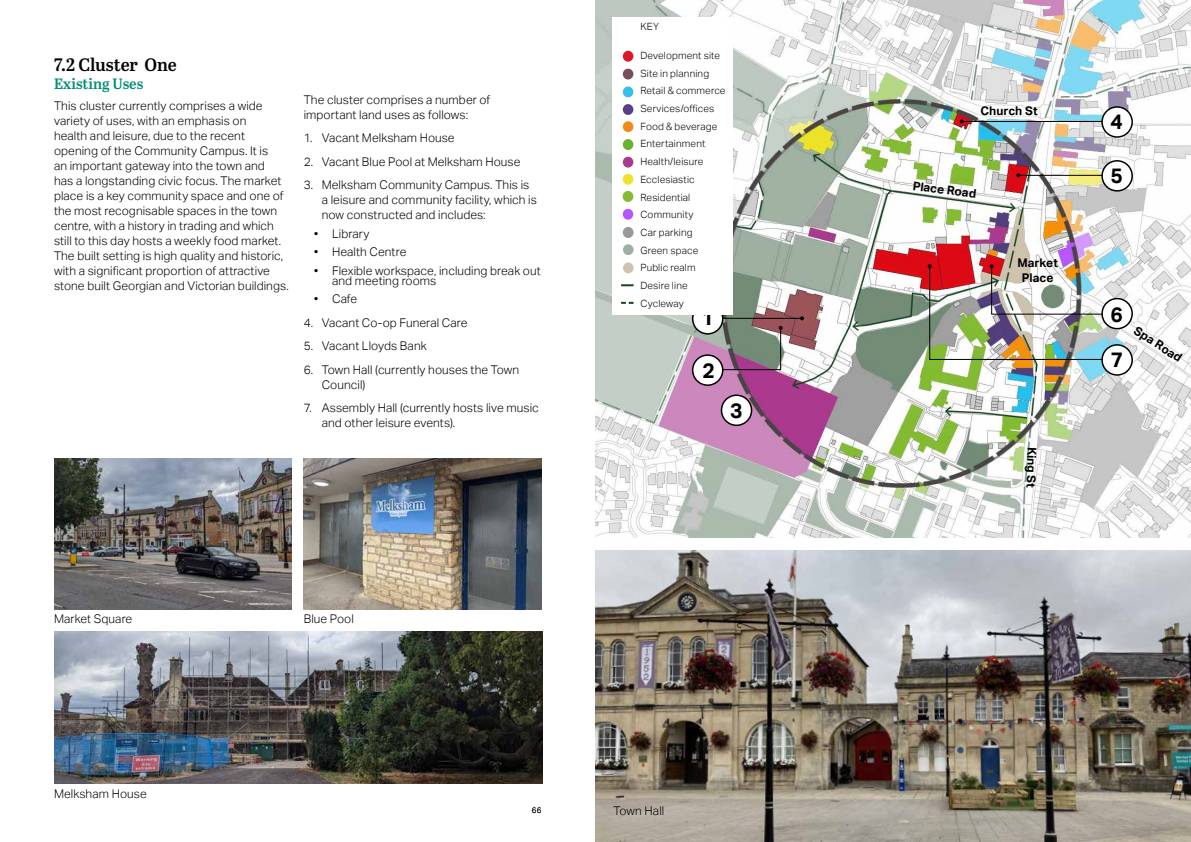
<style>
.page{position:relative;width:1191px;height:842px;background:#fff}
.page>*{position:absolute;margin:0;border:0;box-sizing:border-box;transform-origin:0 0}
.t1{font:700 21px/45.2px "AECOM Sans";color:#000}
.t2{font:18px "Abril Titling Sb";letter-spacing:-.005em;color:#000}
.t3{font:15px "Abril Titling Sb";color:#008f72}
.t4{font:300 12px/15px "AECOM Sans";letter-spacing:.005em;color:#000}
.t5{font:700 12px/15px "AECOM Sans";letter-spacing:.005em;color:#000;text-align:center}
.t6{font:300 10px/17.7px "AECOM Sans";letter-spacing:.015em;color:#000}
.t7{font:300 8px "AECOM Sans";letter-spacing:.015em;color:#000}
</style>
<div class="page">
<img style="left:595px;top:0;width:596px;height:537px">
<hr style="left:961px;top:121px;width:150px;height:1px;background:#000">
<svg style="left:959px;top:119px;width:4px;height:4px"></svg>
<hr style="left:716px;top:318px;width:86px;height:1px;background:#000">
<svg style="left:800px;top:316px;width:4px;height:4px"></svg>
<svg style="left:707px;top:326px;width:75px;height:45px;background:#857e81"></svg>
<div style="left:692px;top:304px;width:30px;height:30px;background:#fff;border-radius:50%"></div>
<div style="left:692px;top:303px;width:31px;height:32px;border:2px solid #000;border-radius:50%"></div>
<div style="left:692px;top:355px;width:30px;height:30px;background:#fff;border-radius:50%"></div>
<div style="left:692px;top:354px;width:31px;height:32px;border:2px solid #000;border-radius:50%"></div>
<div style="left:721px;top:395px;width:30px;height:30px;background:#fff;border-radius:50%"></div>
<div style="left:720px;top:394px;width:32px;height:32px;border:2px solid #000;border-radius:50%"></div>
<div style="left:1102px;top:107px;width:30px;height:30px;background:#fff;border-radius:50%"></div>
<div style="left:1101px;top:106px;width:31px;height:32px;border:2px solid #000;border-radius:50%"></div>
<hr style="left:1018px;top:175px;width:86px;height:1px;background:#000">
<svg style="left:1016px;top:173px;width:4px;height:4px"></svg>
<div style="left:1102px;top:161px;width:30px;height:30px;background:#fff;border-radius:50%"></div>
<div style="left:1101px;top:160px;width:31px;height:32px;border:2px solid #000;border-radius:50%"></div>
<img style="left:927px;top:264px;width:178px;height:96px">
<div style="left:1102px;top:299px;width:30px;height:30px;background:#fff;border-radius:50%"></div>
<div style="left:1101px;top:298px;width:31px;height:31px;border:2px solid #000;border-radius:50%"></div>
<div style="left:1102px;top:345px;width:30px;height:30px;background:#fff;border-radius:50%"></div>
<div style="left:1101px;top:344px;width:31px;height:32px;border:2px solid #000;border-radius:50%"></div>
<img style="left:54px;top:458px;width:238px;height:152px">
<img style="left:54px;top:631px;width:488px;height:152px">
<img style="left:595px;top:550px;width:596px;height:292px">
<img style="left:304px;top:458px;width:237px;height:152px">
<div style="left:612px;top:17px;width:120px;height:298px;background:#fff"></div>
<div style="left:623px;top:121px;width:10px;height:11px;background:#f28a1a;border-radius:50%"></div>
<div style="left:623px;top:139px;width:10px;height:11px;background:#66b330;border-radius:50%"></div>
<div style="left:623px;top:157px;width:10px;height:11px;background:#a83b8c;border-radius:50%"></div>
<div style="left:623px;top:104px;width:10px;height:11px;background:#594082;border-radius:50%"></div>
<div style="left:623px;top:86px;width:10px;height:11px;background:#36bfeb;border-radius:50%"></div>
<div style="left:623px;top:174px;width:10px;height:11px;background:#ede329;border-radius:50%"></div>
<div style="left:623px;top:69px;width:10px;height:11px;background:#774d5f;border-radius:50%"></div>
<div style="left:623px;top:51px;width:10px;height:11px;background:#de1726;border-radius:50%"></div>
<div style="left:622px;top:191px;width:11px;height:11px;background:#84bc35;border-radius:50%"></div>
<div style="left:623px;top:227px;width:10px;height:11px;background:#999;border-radius:50%"></div>
<div style="left:623px;top:244px;width:10px;height:11px;background:#9fb1a3;border-radius:50%"></div>
<div style="left:623px;top:262px;width:10px;height:11px;background:#cec3af;border-radius:50%"></div>
<svg style="left:621px;top:284px;width:12px;height:2px"></svg>
<svg style="left:621px;top:302px;width:12px;height:2px"></svg>
<div style="left:622px;top:209px;width:11px;height:11px;background:#b755ff;border-radius:50%"></div>
<h2 class="t2" style="left:54px;top:51px;width:124px">7.2 Cluster One</h2>
<p class="t3" style="left:54px;top:73px;width:91px">Existing Uses</p>
<p class="t4" style="left:54px;top:98px;width:236px">This cluster currently comprises a wide variety of uses, with an emphasis on<br>health and leisure, due to the recent opening of the Community Campus. It is<br>an important gateway into the town and<br>has a longstanding civic focus. The market place is a key community space and one of the most recognisable spaces in the town centre, with a history in trading and which still to this day hosts a weekly food market.<br>The built setting is high quality and historic, with a significant proportion of attractive stone built Georgian and Victorian buildings.</p>
<p class="t4" style="left:304px;top:92px;width:188px">The cluster comprises a number of important land uses as follows:</p>
<p class="t4" style="left:304px;top:131px;width:152px">1. Vacant Melksham House</p>
<p class="t4" style="left:304px;top:154px;width:218px">2. Vacant Blue Pool at Melksham House</p>
<p class="t4" style="left:322px;top:178px;width:217px;text-indent:-18px">3. Melksham Community Campus. This is a leisure and community facility, which is now constructed and includes:</p>
<p class="t4" style="left:314px;top:226px;width:57px">• Library</p>
<p class="t4" style="left:314px;top:245px;width:94px">• Health Centre</p>
<p class="t4" style="left:332px;top:266px;width:210px;line-height:10px;text-indent:-18px">• Flexible workspace, including break out and meeting rooms</p>
<p class="t4" style="left:314px;top:292px;width:45px">• Cafe</p>
<p class="t4" style="left:304px;top:315px;width:165px">4. Vacant Co-op Funeral Care</p>
<p class="t4" style="left:304px;top:339px;width:124px">5. Vacant Lloyds Bank</p>
<p class="t4" style="left:322px;top:362px;width:199px;text-indent:-18px">6. Town Hall (currently houses the Town<br>Council)</p>
<p class="t4" style="left:322px;top:401px;width:218px;text-indent:-18px">7. Assembly Hall (currently hosts live music and other leisure events).</p>
<p class="t4" style="left:54px;top:611px;width:80px">Market Square</p>
<p class="t4" style="left:304px;top:611px;width:52px">Blue Pool</p>
<p class="t4" style="left:54px;top:786px;width:94px">Melksham House</p>
<p class="t6" style="left:640px;top:18px;width:20px">KEY</p>
<p class="t6" style="left:640px;top:47px;width:87px">Development site<br>Site in planning<br>Retail &amp; commerce<br>Services/offices<br>Food &amp; beverage<br>Entertainment<br>Health/leisure<br>Ecclesiastic<br>Residential<br>Community<br>Car parking<br>Green space<br>Public realm<br>Desire line<br>Cycleway</p>
<h1 class="t1" style="left:701px;top:295px;width:14px">1</h1>
<h1 class="t1" style="left:702px;top:348px;width:14px">2</h1>
<h1 class="t1" style="left:730px;top:388px;width:14px">3</h1>
<p class="t4" style="left:613px;top:803px;width:52px">Town Hall</p>
<p class="t7" style="left:532px;top:806px;width:11px">66</p>
<p class="t7" style="left:649px;top:806px;width:31px">AECOM</p>
<p class="t5" style="left:980px;top:103px;width:59px">Church St</p>
<p class="t5" style="left:913px;top:179px;width:65px;rotate:7deg">Place Road</p>
<p class="t5" style="left:1017px;top:255px;width:42px">Market<br>Place</p>
<p class="t5" style="left:1039px;top:447px;width:43px;rotate:92deg">King St</p>
<h1 class="t1" style="left:1110px;top:99px;width:14px">4</h1>
<h1 class="t1" style="left:1110px;top:153px;width:14px">5</h1>
<h1 class="t1" style="left:1110px;top:292px;width:14px">6<br>7</h1>
<p class="t5" style="left:1139px;top:323px;width:56px;rotate:33deg">Spa Road</p>
</div>
